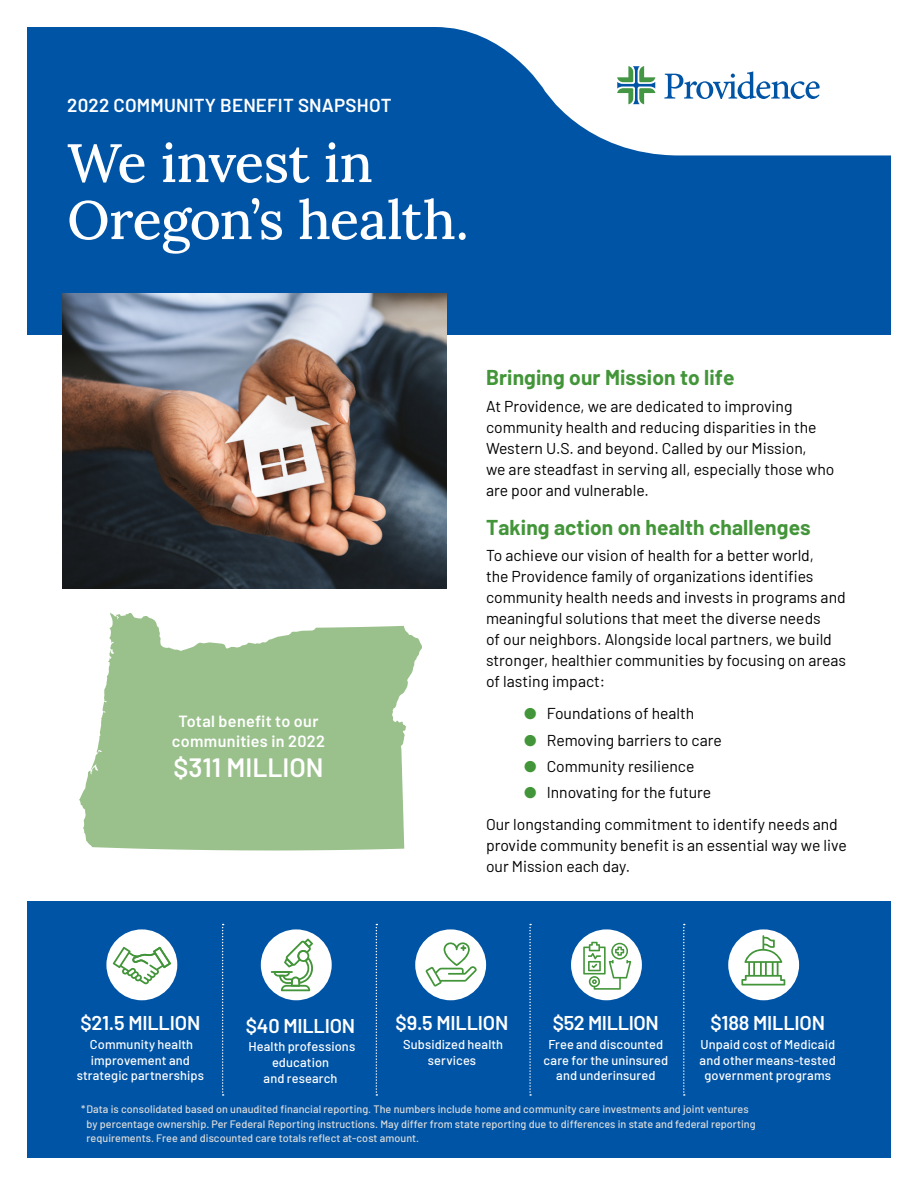
<style>
.page{position:relative;width:918px;height:1188px;background:#fff}
.page>*{position:absolute;margin:0;border:0;box-sizing:border-box;transform-origin:0 0}
.t1{font:54px/57px "Lora";letter-spacing:-.015em;color:#fff}
.t2{font:600 26.4px "Barlow";color:#fff}
.t3{font:700 21px "Barlow";letter-spacing:.005em;color:#439539}
.t4{font:600 19.95px "Barlow";letter-spacing:-.01em;color:#fff}
.t5{font:600 18.75px "Barlow";letter-spacing:.01em;color:#fff}
.t6{font:600 16.2px/19px "Barlow";letter-spacing:.02em;color:#fff;text-align:center}
.t7{font:15.75px/21px "Barlow";color:#000}
.t8{font:500 12.75px/15.6px "Barlow";letter-spacing:.01em;color:#fff;text-align:center}
.t9{font:500 10.8px/14.4px "Barlow";letter-spacing:.005em;color:#deddda}
.s1{color:#439539}
</style>
<div class="page">
<div style="left:27px;top:27px;width:864px;height:308px;background:#0054a6"></div>
<svg style="left:480px;top:36px;width:411px;height:119px;fill:#fff"></svg>
<svg style="left:664px;top:71px;width:156px;height:28px"></svg>
<svg style="left:617px;top:66px;width:38px;height:38px"></svg>
<div style="left:438px;top:27px;width:453px;height:9px;background:#fff"></div>
<svg style="left:79px;top:613px;width:343px;height:237px;fill:#9ac18c"></svg>
<img style="left:63px;top:293px;width:384px;height:296px">
<div style="left:27px;top:902px;width:864px;height:256px;background:#0054a6"></div>
<svg style="left:222px;top:924px;width:2px;height:172px"></svg>
<svg style="left:376px;top:924px;width:1px;height:172px"></svg>
<svg style="left:529px;top:924px;width:2px;height:172px"></svg>
<svg style="left:683px;top:924px;width:2px;height:172px"></svg>
<div style="left:415px;top:929px;width:71px;height:71px;background:#fff;border-radius:50%"></div>
<svg style="left:425px;top:942px;width:52px;height:45px"></svg>
<div style="left:261px;top:929px;width:71px;height:71px;background:#fff;border-radius:50%"></div>
<hr style="left:271px;top:971px;width:22px;height:2px;background:#439539">
<svg style="left:274px;top:938px;width:39px;height:53px"></svg>
<div style="left:571px;top:929px;width:71px;height:71px;background:#fff;border-radius:50%"></div>
<svg style="left:583px;top:942px;width:48px;height:48px"></svg>
<div style="left:728px;top:929px;width:71px;height:71px;background:#fff;border-radius:50%"></div>
<svg style="left:741px;top:935px;width:44px;height:51px"></svg>
<div style="left:106px;top:929px;width:71px;height:71px;background:#fff;border-radius:50%"></div>
<svg style="left:113px;top:947px;width:58px;height:37px"></svg>
<p class="t5" style="left:67px;top:91px;width:326px">2022 COMMUNITY BENEFIT SNAPSHOT</p>
<h1 class="t1" style="left:67px;top:131px;width:403px">We invest in<br>Oregon’s health.</h1>
<p class="t6" style="left:172px;top:711px;width:155px">Total benefit to our communities in 2022</p>
<h2 class="t2" style="left:173px;top:748px;width:152px">$311 MILLION</h2>
<h3 class="t3" style="left:486px;top:362px;width:250px">Bringing our Mission to life</h3>
<p class="t7" style="left:486px;top:394px;width:350px">At Providence, we are dedicated to improving community health and reducing disparities in the Western U.S. and beyond. Called by our Mission,<br>we are steadfast in serving all, especially those who are poor and vulnerable.</p>
<h3 class="t3" style="left:486px;top:512px;width:326px">Taking action on health challenges</h3>
<p class="t7" style="left:486px;top:544px;width:362px">To achieve our vision of health for a better world,<br>the Providence family of organizations identifies community health needs and invests in programs and meaningful solutions that meet the diverse needs<br>of our neighbors. Alongside local partners, we build stronger, healthier communities by focusing on areas of lasting impact:</p>
<p class="t7" style="left:524px;top:702px;width:172px"><span class="s1">●</span> Foundations of health</p>
<p class="t7" style="left:524px;top:728px;width:199px"><span class="s1">●</span> Removing barriers to care</p>
<p class="t7" style="left:524px;top:755px;width:172px"><span class="s1">●</span> Community resilience</p>
<p class="t7" style="left:486px;top:776px;width:353px;line-height:31.8px;text-indent:38px"><span class="s1">●</span> Innovating for the future<br>Our longstanding commitment to identify needs and</p>
<p class="t7" style="left:486px;top:834px;width:362px">provide community benefit is an essential way we live our Mission each day.</p>
<p class="t4" style="left:80px;top:1009px;width:121px">$21.5 MILLION</p>
<p class="t8" style="left:77px;top:1036px;width:129px">Community health improvement and strategic partnerships</p>
<p class="t4" style="left:246px;top:1011px;width:111px">$40 MILLION</p>
<p class="t8" style="left:248px;top:1038px;width:108px">Health professions education<br>and research</p>
<p class="t4" style="left:396px;top:1009px;width:114px">$9.5 MILLION</p>
<p class="t8" style="left:403px;top:1036px;width:102px">Subsidized health services</p>
<p class="t4" style="left:553px;top:1009px;width:107px">$52 MILLION</p>
<p class="t8" style="left:544px;top:1036px;width:126px">Free and discounted care for the uninsured and underinsured</p>
<p class="t4" style="left:711px;top:1009px;width:116px">$188 MILLION</p>
<p class="t8" style="left:700px;top:1036px;width:138px">Unpaid cost of Medicaid and other means-tested government programs</p>
<p class="t9" style="left:87px;top:1102px;width:671px;text-indent:-6px">* Data is consolidated based on unaudited financial reporting. The numbers include home and community care investments and joint ventures by percentage ownership. Per Federal Reporting instructions. May differ from state reporting due to differences in state and federal reporting requirements. Free and discounted care totals reflect at-cost amount.</p>
</div>
